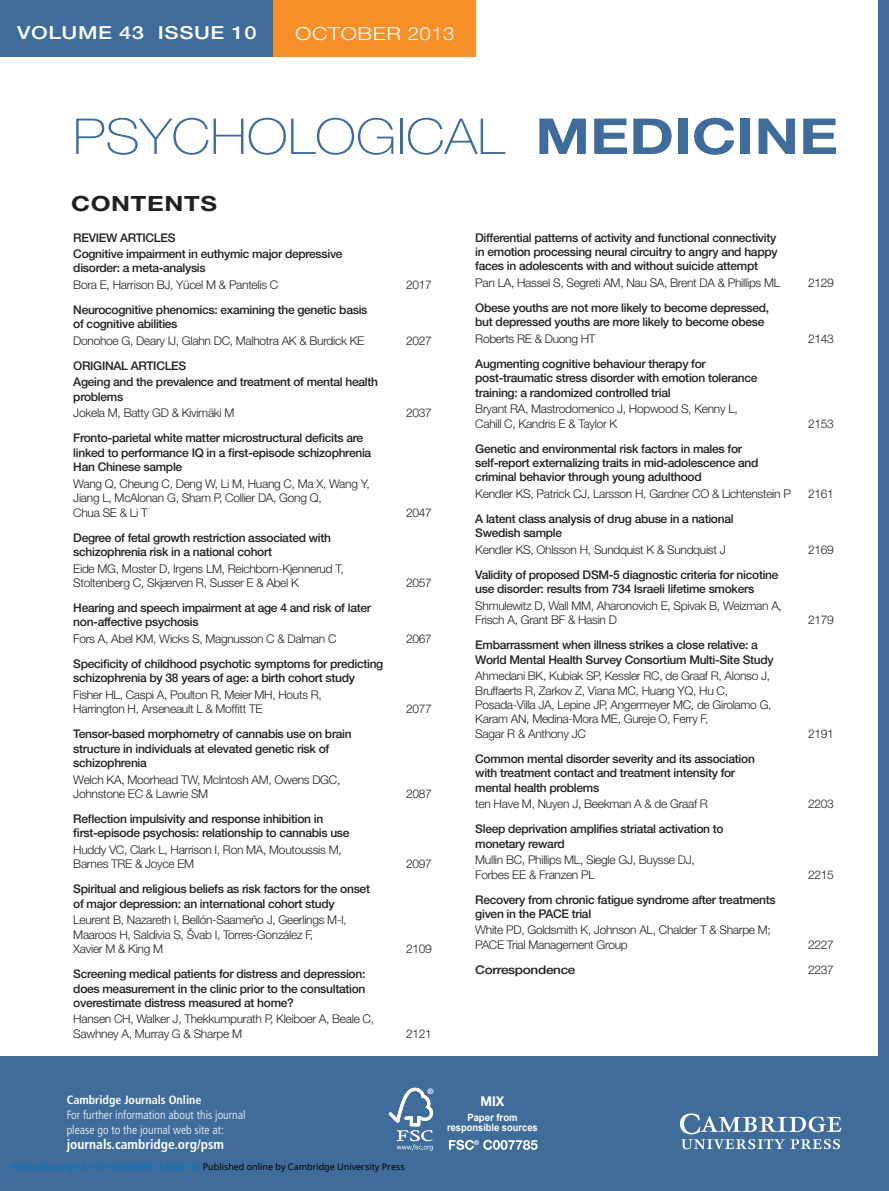
<style>
.page{position:relative;width:889px;height:1191px;background:#fff}
.page>*{position:absolute;margin:0;border:0;box-sizing:border-box;transform-origin:0 0}
.t1{font:100 49.5px "Helvetica Neue";color:#3f6c9a;scale:1.11 1}
.t2{font:700 21px "Helvetica Neue";letter-spacing:.025em;color:#231f20;scale:1.22 1}
.t3{font:500 18px "Helvetica Neue";letter-spacing:.025em;color:#fff;scale:1.22 1}
.t4{font:300 18px "Helvetica Neue";letter-spacing:.025em;color:#fff;scale:1.22 1}
.t5{font:700 condensed 13.5px "Frutiger";color:#fff}
.t6{font:700 13.5px "Helvetica Neue";color:#fff;scale:.95 1}
.t7{font:500 12px/14.4px "Helvetica Neue";letter-spacing:-.025em;color:#231f20}
.t8{font:300 12px/14.4px "Helvetica Neue";letter-spacing:-.025em;color:#231f20}
.t9{font:300 condensed 12px/15px "Frutiger";color:#fff}
.t10{font:700 condensed 12px "Frutiger";color:#fff}
.t11{font:500 12px "Helvetica Neue";letter-spacing:-.025em;color:#231f20;scale:1.13 1}
.t12{font:700 10.2px "Arial";color:#fff;scale:.91 1}
.t13{font:700 10.05px "Arial";color:#fff;scale:.95 1}
.t14{font:9px "Noto Sans";color:#0172cf}
.t15{font:700 7.65px "Helvetica Neue";color:#fff}
.t16{font:700 6.45px "Helvetica Neue";color:#fff}
.s1{font-weight:700}
.s2{color:#000}
</style>
<div class="page">
<div style="left:0;top:1056px;width:889px;height:135px;background:#3f6c9a"></div>
<svg style="left:680px;top:1113px;width:161px;height:36px"></svg>
<div style="left:0;top:0;width:275px;height:57px;background:#3f6c9a"></div>
<div style="left:274px;top:0;width:202px;height:57px;background:#f79028"></div>
<div style="left:878px;top:0;width:11px;height:1191px;background:#3f6c9a"></div>
<svg style="left:389px;top:1088px;width:44px;height:63px"></svg>
<svg style="left:449px;top:1140px;width:25px;height:10px"></svg>
<svg style="left:483px;top:1140px;width:54px;height:10px"></svg>
<h3 class="t3" style="left:17px;top:27px;width:198px">VOLUME 43 ISSUE 10</h3>
<h3 class="t4" style="left:295px;top:27px;width:132px">OCTOBER 2013</h3>
<h1 class="t1" style="left:73px;top:119px;width:691px">PSYCHOLOGICAL <span class="s1">MEDICINE</span></h1>
<h2 class="t2" style="left:71px;top:196px;width:121px">CONTENTS</h2>
<p class="t7" style="left:73px;top:230px;width:271px;line-height:16.5px">REVIEW ARTICLES<br>Cognitive impairment in euthymic major depressive</p>
<p class="t7" style="left:73px;top:262px;width:134px">disorder: a meta-analysis</p>
<p class="t8" style="left:73px;top:279px;width:206px">Bora E, Harrison BJ, Yücel M &amp; Pantelis C</p>
<p class="t8" style="left:406px;top:279px;width:27px">2017</p>
<p class="t7" style="left:73px;top:304px;width:296px">Neurocognitive phenomics: examining the genetic basis of cognitive abilities</p>
<p class="t8" style="left:73px;top:335px;width:293px">Donohoe G, Deary IJ, Glahn DC, Malhotra AK &amp; Burdick KE</p>
<p class="t8" style="left:406px;top:335px;width:27px">2027</p>
<p class="t7" style="left:73px;top:359px;width:306px;line-height:16.5px">ORIGINAL ARTICLES<br>Ageing and the prevalence and treatment of mental health</p>
<p class="t7" style="left:73px;top:391px;width:51px">problems</p>
<p class="t8" style="left:73px;top:407px;width:163px">Jokela M, Batty GD &amp; Kivimäki M</p>
<p class="t8" style="left:406px;top:407px;width:27px">2037</p>
<p class="t7" style="left:73px;top:432px;width:299px">Fronto-parietal white matter microstructural deficits are linked to performance IQ in a first-episode schizophrenia<br>Han Chinese sample</p>
<p class="t8" style="left:73px;top:477px;width:298px">Wang Q, Cheung C, Deng W, Li M, Huang C, Ma X, Wang Y,<br>Jiang L, McAlonan G, Sham P, Collier DA, Gong Q,<br>Chua SE &amp; Li T</p>
<p class="t8" style="left:406px;top:506px;width:27px">2047</p>
<p class="t7" style="left:73px;top:531px;width:259px">Degree of fetal growth restriction associated with schizophrenia risk in a national cohort</p>
<p class="t8" style="left:73px;top:562px;width:272px">Eide MG, Moster D, Irgens LM, Reichborn-Kjennerud T,<br>Stoltenberg C, Skjærven R, Susser E &amp; Abel K</p>
<p class="t8" style="left:406px;top:577px;width:27px">2057</p>
<p class="t7" style="left:73px;top:602px;width:299px">Hearing and speech impairment at age 4 and risk of later non-affective psychosis</p>
<p class="t8" style="left:73px;top:633px;width:265px">Fors A, Abel KM, Wicks S, Magnusson C &amp; Dalman C</p>
<p class="t8" style="left:406px;top:633px;width:27px">2067</p>
<p class="t7" style="left:73px;top:658px;width:311px">Specificity of childhood psychotic symptoms for predicting schizophrenia by 38 years of age: a birth cohort study</p>
<p class="t8" style="left:73px;top:689px;width:250px">Fisher HL, Caspi A, Poulton R, Meier MH, Houts R,<br>Harrington H, Arseneault L &amp; Moffitt TE</p>
<p class="t8" style="left:406px;top:703px;width:27px">2077</p>
<p class="t7" style="left:73px;top:728px;width:280px">Tensor-based morphometry of cannabis use on brain structure in individuals at elevated genetic risk of schizophrenia</p>
<p class="t8" style="left:73px;top:773px;width:269px">Welch KA, Moorhead TW, McIntosh AM, Owens DGC,<br>Johnstone EC &amp; Lawrie SM</p>
<p class="t7" style="left:73px;top:813px;width:278px">Reflection impulsivity and response inhibition in first-episode psychosis: relationship to cannabis use</p>
<p class="t8" style="left:73px;top:844px;width:270px">Huddy VC, Clark L, Harrison I, Ron MA, Moutoussis M,<br>Barnes TRE &amp; Joyce EM</p>
<p class="t7" style="left:73px;top:883px;width:298px">Spiritual and religious beliefs as risk factors for the onset of major depression: an international cohort study</p>
<p class="t8" style="left:73px;top:914px;width:275px">Leurent B, Nazareth I, Bellón-Saameño J, Geerlings M-I,<br>Maaroos H, Saldivia S, Švab I, Torres-González F,<br>Xavier M &amp; King M</p>
<p class="t7" style="left:73px;top:968px;width:294px;text-align:justify">Screening medical patients for distress and depression: does measurement in the clinic prior to the consultation overestimate distress measured at home?</p>
<p class="t8" style="left:73px;top:1013px;width:302px">Hansen CH, Walker J, Thekkumpurath P, Kleiboer A, Beale C,<br>Sawhney A, Murray G &amp; Sharpe M</p>
<p class="t8" style="left:406px;top:788px;width:27px">2087</p>
<p class="t8" style="left:406px;top:858px;width:27px">2097</p>
<p class="t8" style="left:406px;top:943px;width:27px">2109</p>
<p class="t8" style="left:406px;top:1028px;width:27px">2121</p>
<p class="t7" style="left:475px;top:231px;width:304px;text-align:justify">Differential patterns of activity and functional connectivity in emotion processing neural circuitry to angry and happy faces in adolescents with and without suicide attempt</p>
<p class="t8" style="left:475px;top:277px;width:306px">Pan LA, Hassel S, Segreti AM, Nau SA, Brent DA &amp; Phillips ML</p>
<p class="t8" style="left:808px;top:277px;width:27px">2129</p>
<p class="t7" style="left:475px;top:302px;width:295px">Obese youths are not more likely to become depressed, but depressed youths are more likely to become obese</p>
<p class="t8" style="left:475px;top:332px;width:122px">Roberts RE &amp; Duong HT</p>
<p class="t8" style="left:808px;top:332px;width:27px">2143</p>
<p class="t7" style="left:475px;top:358px;width:284px">Augmenting cognitive behaviour therapy for post-traumatic stress disorder with emotion tolerance training: a randomized controlled trial</p>
<p class="t8" style="left:475px;top:403px;width:264px">Bryant RA, Mastrodomenico J, Hopwood S, Kenny L,<br>Cahill C, Kandris E &amp; Taylor K</p>
<p class="t8" style="left:808px;top:417px;width:27px">2153</p>
<p class="t7" style="left:475px;top:442px;width:285px">Genetic and environmental risk factors in males for self-report externalizing traits in mid-adolescence and criminal behavior through young adulthood</p>
<p class="t8" style="left:475px;top:488px;width:317px">Kendler KS, Patrick CJ, Larsson H, Gardner CO &amp; Lichtenstein P</p>
<p class="t8" style="left:808px;top:488px;width:27px">2161</p>
<p class="t7" style="left:475px;top:513px;width:260px">A latent class analysis of drug abuse in a national<br>Swedish sample</p>
<p class="t8" style="left:475px;top:544px;width:252px">Kendler KS, Ohlsson H, Sundquist K &amp; Sundquist J</p>
<p class="t8" style="left:808px;top:544px;width:27px">2169</p>
<p class="t7" style="left:475px;top:569px;width:305px">Validity of proposed DSM-5 diagnostic criteria for nicotine use disorder: results from 734 Israeli lifetime smokers</p>
<p class="t8" style="left:475px;top:600px;width:308px">Shmulewitz D, Wall MM, Aharonovich E, Spivak B, Weizman A,<br>Frisch A, Grant BF &amp; Hasin D</p>
<p class="t8" style="left:808px;top:614px;width:27px">2179</p>
<p class="t7" style="left:475px;top:639px;width:300px">Embarrassment when illness strikes a close relative: a<br>World Mental Health Survey Consortium Multi-Site Study</p>
<p class="t8" style="left:475px;top:670px;width:298px">Ahmedani BK, Kubiak SP, Kessler RC, de Graaf R, Alonso J, Bruffaerts R, Zarkov Z, Viana MC, Huang YQ, Hu C, Posada-Villa JA, Lepine JP, Angermeyer MC, de Girolamo G, Karam AN, Medina-Mora ME, Gureje O, Ferry F,<br>Sagar R &amp; Anthony JC</p>
<p class="t8" style="left:808px;top:727px;width:27px">2191</p>
<p class="t7" style="left:475px;top:752px;width:281px">Common mental disorder severity and its association with treatment contact and treatment intensity for mental health problems</p>
<p class="t8" style="left:475px;top:798px;width:234px">ten Have M, Nuyen J, Beekman A &amp; de Graaf R</p>
<p class="t8" style="left:808px;top:798px;width:27px">2203</p>
<p class="t7" style="left:475px;top:823px;width:250px">Sleep deprivation amplifies striatal activation to monetary reward</p>
<p class="t8" style="left:475px;top:854px;width:221px">Mullin BC, Phillips ML, Siegle GJ, Buysse DJ,<br>Forbes EE &amp; Franzen PL</p>
<p class="t8" style="left:808px;top:868px;width:27px">2215</p>
<p class="t7" style="left:475px;top:893px;width:302px">Recovery from chronic fatigue syndrome after treatments given in the PACE trial</p>
<p class="t8" style="left:475px;top:924px;width:297px">White PD, Goldsmith K, Johnson AL, Chalder T &amp; Sharpe M;<br>PACE Trial Management Group</p>
<p class="t8" style="left:808px;top:939px;width:27px">2227</p>
<p class="t11" style="left:475px;top:965px;width:90px">Correspondence</p>
<p class="t8" style="left:808px;top:964px;width:27px">2237</p>
<p class="t10" style="left:67px;top:1095px;width:136px">Cambridge Journals Online</p>
<p class="t9" style="left:67px;top:1108px;width:180px">For further information about this journal please go to the journal web site at:</p>
<p class="t5" style="left:67px;top:1139px;width:159px">journals.cambridge.org/psm</p>
<p class="t14" style="left:12px;top:1160px;width:394px">https://doi.org/10.1017/S0033291713002110 <span class="s2">Published online by Cambridge University Press</span></p>
<p class="t15" style="left:427px;top:1088px;width:8px">®</p>
<p class="t6" style="left:480px;top:1096px;width:27px">MIX</p>
<p class="t13" style="left:467px;top:1112px;width:54px">Paper from</p>
<p class="t12" style="left:447px;top:1121px;width:101px">responsible sources</p>
<p class="t16" style="left:474px;top:1140px;width:7px">®</p>
</div>
